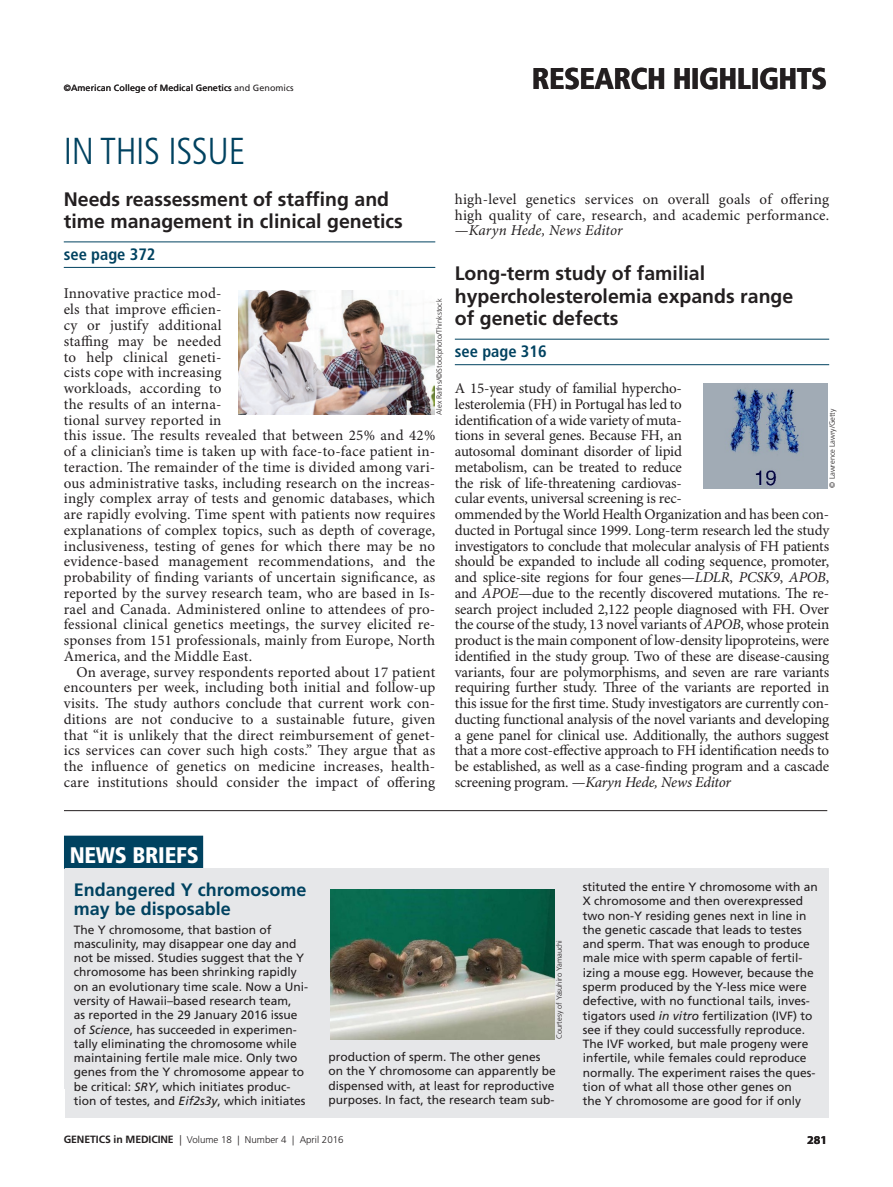
<style>
.page{position:relative;width:893px;height:1187px;background:#fff}
.page>*{position:absolute;margin:0;border:0;box-sizing:border-box;transform-origin:0 0}
.t1{font:300 condensed 37.5px "Frutiger LT Std";letter-spacing:-.01em;color:#004260}
.t2{font:900 condensed 30px "Frutiger LT Std";letter-spacing:-.02em;color:#231f20}
.t3{font:900 condensed 22.5px "Frutiger LT Std";letter-spacing:-.01em;color:#fff}
.t4{font:700 19.5px/22.5px "Frutiger LT Std";color:#231f20}
.NB_subhead{font:700 18px/19.5px "Frutiger LT Std";color:#004260}
.See_page{font:700 condensed 16.5px "Frutiger LT Std";color:#004260}
.Body_Text{font:15px/15.8px "Minion Pro";letter-spacing:-.005em;color:#231f20;text-align:justify}
.Body_Text-2{font:15px/15.8px "Minion Pro";letter-spacing:.015em;color:#231f20}
.NB_text_first{font:12px/14.2px "Frutiger LT Std";color:#231f20}
.t5{font:700 12px "Myriad Pro";color:#231f20}
.t6{font:300 9.75px "Frutiger LT Std";color:#231f20}
.t7{font:9px "Frutiger LT Std Roman 2";letter-spacing:.005em;color:#231f20}
.Body_Text-3{font:300 7.5px "Frutiger LT Std";color:#231f20}
.s1{font-style:italic}
.s2{font-family:"Frutiger LT Std Bold 2";font-weight:400;font-size:10.5px}
.s3{font-size:10.5px}
</style>
<div class="page">
<hr style="left:64px;top:810px;width:763px;height:1px;background:#231f20">
<div style="left:64px;top:835px;width:139px;height:33px;background:#004260"></div>
<div style="left:65px;top:868px;width:763px;height:249px;background:#e6e7e9"></div>
<hr style="left:64px;top:242px;width:371px;height:1px;background:#004260">
<hr style="left:64px;top:267px;width:371px;height:1px;background:#004260">
<hr style="left:455px;top:339px;width:374px;height:1px;background:#004260">
<hr style="left:455px;top:364px;width:374px;height:1px;background:#004260">
<img style="left:238px;top:290px;width:197px;height:125px">
<img style="left:331px;top:889px;width:224px;height:150px">
<img style="left:703px;top:383px;width:125px;height:105px">
<p class="t7" style="left:64px;top:82px;width:231px">©American College of Medical Genetics and Genomics</p>
<h2 class="t2" style="left:532px;top:60px;width:297px">RESEARCH HIGHLIGHTS</h2>
<h1 class="t1" style="left:64px;top:129px;width:183px">IN THIS ISSUE</h1>
<p class="t4" style="left:64px;top:188px;width:341px">Needs reassessment of staffing and time management in clinical genetics</p>
<p class="See_page" style="left:64px;top:244px;width:93px">see page 372</p>
<p class="Body_Text-2" style="left:64px;top:286px;width:373px">Innovative practice mod-<br>els that improve efficien-<br>cy or justify additional<br>staffing may be needed<br>to help clinical geneti-<br>cists cope with increasing<br>workloads, according to<br>the results of an interna-<br>tional survey reported in<br>this issue. The results revealed that between 25% and 42% of a clinician’s time is taken up with face-to-face patient in&shy;teraction. The remainder of the time is divided among vari&shy;ous administrative tasks, including research on the increas&shy;ingly complex array of tests and genomic databases, which are rapidly evolving. Time spent with patients now requires explanations of complex topics, such as depth of coverage, inclusiveness, testing of genes for which there may be no evidence-based management recommendations, and the probability of finding variants of uncertain significance, as reported by the survey research team, who are based in Is&shy;rael and Canada. Administered online to attendees of pro&shy;fessional clinical genetics meetings, the survey elicited re&shy;sponses from 151 professionals, mainly from Europe, North America, and the Middle East.</p>
<p class="Body_Text" style="left:64px;top:664px;width:373px;text-indent:13px">On average, survey respondents reported about 17 patient encounters per week, including both initial and follow-up visits. The study authors conclude that current work con&shy;ditions are not conducive to a sustainable future, given that “it is unlikely that the direct reimbursement of genet&shy;ics services can cover such high costs.” They argue that as the influence of genetics on medicine increases, health&shy;care institutions should consider the impact of offering</p>
<p class="Body_Text-3" style="left:435px;top:415px;width:118px;rotate:-90deg">Alex Raths/©iStockphoto/Thinkstock</p>
<p class="Body_Text" style="left:455px;top:192px;width:376px">high-level genetics services on overall goals of offering high quality of care, research, and academic performance. —<span class="s1">Karyn Hede, News Editor</span></p>
<p class="t4" style="left:455px;top:262px;width:340px">Long-term study of familial hypercholesterolemia expands range of genetic defects</p>
<p class="See_page" style="left:455px;top:341px;width:93px">see page 316</p>
<p class="Body_Text" style="left:455px;top:381px;width:376px;text-align:left">A 15-year study of familial hypercho-<br>lesterolemia (FH) in Portugal has led to<br>identification of a wide variety of muta-<br>tions in several genes. Because FH, an<br>autosomal dominant disorder of lipid<br>metabolism, can be treated to reduce<br>the risk of life-threatening cardiovas-<br>cular events, universal screening is rec-<br>ommended by the World Health Organization and has been con&shy;ducted in Portugal since 1999. Long-term research led the study investigators to conclude that molecular analysis of FH patients should be expanded to include all coding sequence, promoter, and splice-site regions for four genes—<span class="s1">LDLR</span>, <span class="s1">PCSK9</span>, <span class="s1">APOB</span>, and <span class="s1">APOE</span>—due to the recently discovered mutations. The re&shy;search project included 2,122 people diagnosed with FH. Over the course of the study, 13 novel variants of <span class="s1">APOB</span>, whose protein product is the main component of low-density lipoproteins, were identified in the study group. Two of these are disease-causing variants, four are polymorphisms, and seven are rare variants requiring further study. Three of the variants are reported in this issue for the first time. Study investigators are currently con&shy;ducting functional analysis of the novel variants and developing a gene panel for clinical use. Additionally, the authors suggest that a more cost-effective approach to FH identification needs to be established, as well as a case-finding program and a cascade screening program. —<span class="s1">Karyn Hede, News Editor</span></p>
<p class="Body_Text-3" style="left:828px;top:487px;width:80px;rotate:-90deg">© Lawrence Lawry/Getty</p>
<p class="t3" style="left:70px;top:841px;width:131px">NEWS BRIEFS</p>
<p class="NB_subhead" style="left:74px;top:879px;width:234px">Endangered Y chromosome may be disposable</p>
<p class="NB_text_first" style="left:74px;top:922px;width:236px">The Y chromosome, that bastion of masculinity, may disappear one day and not be missed. Studies suggest that the Y chromosome has been shrinking rapidly on an evolutionary time scale. Now a Uni&shy;versity of Hawaii–based research team,<br>as reported in the 29 January 2016 issue of <span class="s1">Science</span>, has succeeded in experimen&shy;tally eliminating the chromosome while maintaining fertile male mice. Only two genes from the Y chromosome appear to be critical: <span class="s1">SRY</span>, which initiates produc&shy;tion of testes, and <span class="s1">Eif2s3y</span>, which initiates</p>
<p class="Body_Text-3" style="left:555px;top:1039px;width:101px;rotate:-90deg">Courtesy of Yasuhiro Yamauchi</p>
<p class="NB_text_first" style="left:328px;top:1049px;width:229px">production of sperm. The other genes on the Y chromosome can apparently be dispensed with, at least for reproductive purposes. In fact, the research team sub-</p>
<p class="NB_text_first" style="left:583px;top:879px;width:236px">stituted the entire Y chromosome with an X chromosome and then overexpressed two non-Y residing genes next in line in the genetic cascade that leads to testes and sperm. That was enough to produce male mice with sperm capable of fertil&shy;izing a mouse egg. However, because the sperm produced by the Y-less mice were defective, with no functional tails, inves&shy;tigators used <span class="s1">in vitro</span> fertilization (IVF) to see if they could successfully reproduce.<br>The IVF worked, but male progeny were infertile, while females could reproduce normally. The experiment raises the ques&shy;tion of what all those other genes on<br>the Y chromosome are good for if only</p>
<p class="t6" style="left:64px;top:1134px;width:281px"><span class="s2">GENETICS in MEDICINE</span> <span class="s3">|</span> Volume 18 | Number 4 | April 2016</p>
<p class="t5" style="left:807px;top:1133px;width:21px">281</p>
</div>
